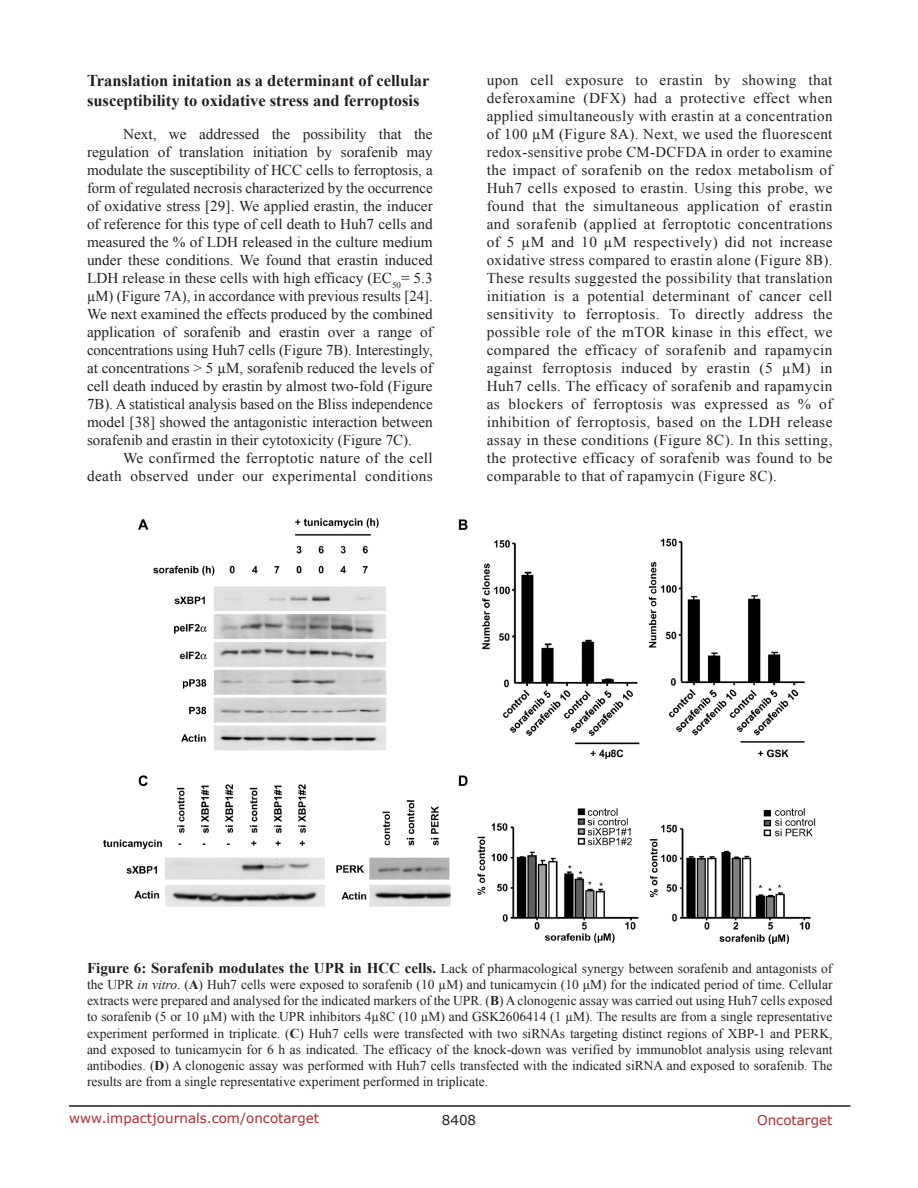
<style>
.page{position:relative;width:918px;height:1188px;background:#fff}
.page>*{position:absolute;margin:0;border:0;box-sizing:border-box;transform-origin:0 0}
.SubHeading_middle{font:700 16.5px/19.8px "Times New Roman";color:#231f20}
.BodyText{font:15px/18px "Times New Roman";letter-spacing:.025em;color:#231f20;text-align:justify}
.FigureText{font:13.5px/16.2px "Times New Roman";color:#231f20;text-align:justify}
.t1{font:13.5px "Verdana";color:#ac2b31}
.t2{font:13.5px "Verdana";color:#231f20}
.s1{font-weight:700;font-size:15px}
.s2{font-style:italic}
.s3{font-weight:700}
</style>
<div class="page">
<hr style="left:69px;top:1105px;width:781px;height:2px;background:#231f20">
<img style="left:103px;top:519px;width:713px;height:425px">
<p class="SubHeading_middle" style="left:87px;top:70px;width:344px">Translation initation as a determinant of cellular susceptibility to oxidative stress and ferroptosis</p>
<p class="BodyText" style="left:87px;top:125px;width:347px;text-indent:36px">Next, we addressed the possibility that the regulation of translation initiation by sorafenib may modulate the susceptibility of HCC cells to ferroptosis, a form of regulated necrosis characterized by the occurrence of oxidative stress [29]. We applied erastin, the inducer of reference for this type of cell death to Huh7 cells and measured the % of LDH released in the culture medium under these conditions. We found that erastin induced LDH release in these cells with high efficacy (EC<sub>50</sub>= 5.3 µM) (Figure 7A), in accordance with previous results [24].<br>We next examined the effects produced by the combined application of sorafenib and erastin over a range of concentrations using Huh7 cells (Figure 7B). Interestingly, at concentrations &gt; 5 µM, sorafenib reduced the levels of cell death induced by erastin by almost two-fold (Figure 7B). A statistical analysis based on the Bliss independence model [38] showed the antagonistic interaction between sorafenib and erastin in their cytotoxicity (Figure 7C).</p>
<p class="BodyText" style="left:87px;top:449px;width:347px;text-align:right">We confirmed the ferroptotic nature of the cell death observed under our experimental conditions</p>
<p class="BodyText" style="left:487px;top:71px;width:347px">upon cell exposure to erastin by showing that deferoxamine (DFX) had a protective effect when applied simultaneously with erastin at a concentration of 100 µM (Figure 8A). Next, we used the fluorescent redox-sensitive probe CM-DCFDA in order to examine the impact of sorafenib on the redox metabolism of Huh7 cells exposed to erastin. Using this probe, we found that the simultaneous application of erastin and sorafenib (applied at ferroptotic concentrations of 5 µM and 10 µM respectively) did not increase oxidative stress compared to erastin alone (Figure 8B).<br>These results suggested the possibility that translation initiation is a potential determinant of cancer cell sensitivity to ferroptosis. To directly address the possible role of the mTOR kinase in this effect, we compared the efficacy of sorafenib and rapamycin against ferroptosis induced by erastin (5 µM) in Huh7 cells. The efficacy of sorafenib and rapamycin as blockers of ferroptosis was expressed as % of inhibition of ferroptosis, based on the LDH release assay in these conditions (Figure 8C). In this setting, the protective efficacy of sorafenib was found to be comparable to that of rapamycin (Figure 8C).</p>
<p class="FigureText" style="left:87px;top:960px;width:747px"><span class="s1">Figure 6: Sorafenib modulates the UPR in HCC cells.</span> Lack of pharmacological synergy between sorafenib and antagonists of the UPR <span class="s2">in vitro</span>. (<span class="s3">A</span>) Huh7 cells were exposed to sorafenib (10 µM) and tunicamycin (10 μM) for the indicated period of time. Cellular extracts were prepared and analysed for the indicated markers of the UPR. (<span class="s3">B</span>) A clonogenic assay was carried out using Huh7 cells exposed to sorafenib (5 or 10 µM) with the UPR inhibitors 4µ8C (10 µM) and GSK2606414 (1 µM). The results are from a single representative experiment performed in triplicate. (<span class="s3">C</span>) Huh7 cells were transfected with two siRNAs targeting distinct regions of XBP-1 and PERK, and exposed to tunicamycin for 6 h as indicated. The efficacy of the knock-down was verified by immunoblot analysis using relevant antibodies. (<span class="s3">D</span>) A clonogenic assay was performed with Huh7 cells transfected with the indicated siRNA and exposed to sorafenib. The results are from a single representative experiment performed in triplicate.</p>
<p class="t1" style="left:69px;top:1109px;width:252px">www.impactjournals.com/oncotarget</p>
<p class="t2" style="left:442px;top:1111px;width:36px">8408</p>
<p class="t1" style="left:757px;top:1111px;width:77px">Oncotarget</p>
</div>
